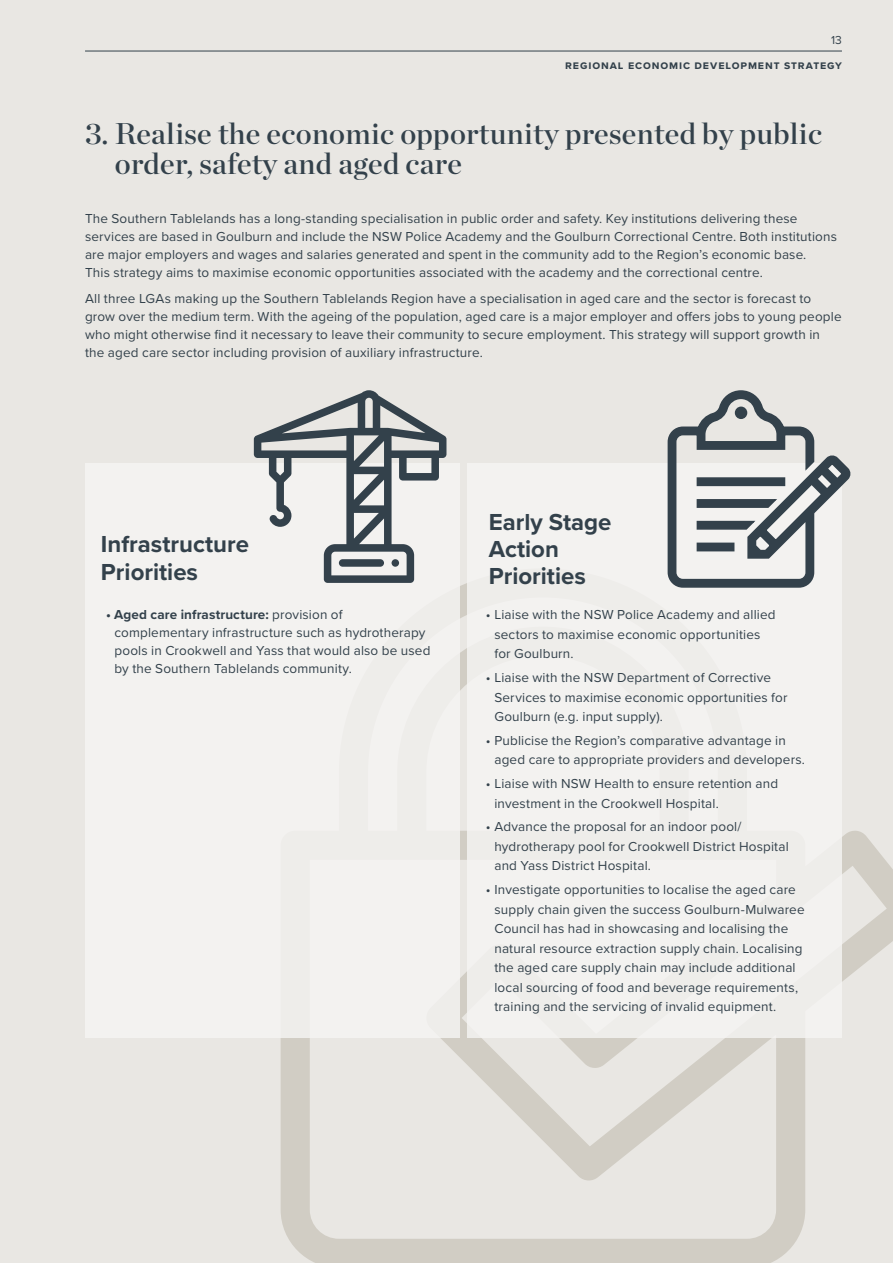
<style>
.page{position:relative;width:893px;height:1263px;background:#e9e7e3}
.page>*{position:absolute;margin:0;border:0;box-sizing:border-box;transform-origin:0 0}
.t1{font:30px/30px "Chronicle Display Semi";letter-spacing:.01em;color:#33414b}
.t2{font:700 24px/27px "Proxima Nova";color:#33414b}
.t3{font:13.5px/19.5px "Proxima Nova";letter-spacing:.01em;color:#33414b}
.t4{font:700 12px "Proxima Nova";letter-spacing:.07em;color:#33414b}
.t5{font:12px "Proxima Nova";color:#33414b}
.s1{font-weight:700}
</style>
<div class="page">
<svg style="left:281px;top:568px;width:612px;height:695px"></svg>
<div style="left:85px;top:463px;width:374px;height:574px;background:#f6f5f4"></div>
<div style="left:468px;top:463px;width:374px;height:574px;background:#f6f5f4"></div>
<hr style="left:85px;top:51px;width:757px;height:1px;background:#33414b">
<svg style="left:254px;top:390px;width:192px;height:193px"></svg>
<svg style="left:667px;top:390px;width:186px;height:198px"></svg>
<div style="left:736px;top:407px;width:10px;height:11px;background:#33414b;border-radius:50%"></div>
<div style="left:735px;top:407px;width:12px;height:12px;border:2px solid #33414b;border-radius:50%"></div>
<p class="t5" style="left:831px;top:31px;width:12px">13</p>
<p class="t4" style="left:565px;top:56px;width:278px">REGIONAL ECONOMIC DEVELOPMENT STRATEGY</p>
<h3 class="t1" style="left:115px;top:116px;width:709px;text-indent:-30px">3. Realise the economic opportunity presented by public order, safety and aged care</h3>
<p class="t3" style="left:85px;top:209px;width:753px;line-height:18px">The Southern Tablelands has a long-standing specialisation in public order and safety. Key institutions delivering these services are based in Goulburn and include the NSW Police Academy and the Goulburn Correctional Centre. Both institutions are major employers and wages and salaries generated and spent in the community add to the Region’s economic base.<br>This strategy aims to maximise economic opportunities associated with the academy and the correctional centre.</p>
<p class="t3" style="left:85px;top:289px;width:758px;line-height:18px">All three LGAs making up the Southern Tablelands Region have a specialisation in aged care and the sector is forecast to grow over the medium term. With the ageing of the population, aged care is a major employer and ofers jobs to young people who might otherwise fnd it necessary to leave their community to secure employment. This strategy will support growth in the aged care sector including provision of auxiliary infrastructure.</p>
<h4 class="t2" style="left:101px;top:529px;width:149px;line-height:28.5px">Infrastructure<br>Priorities</h4>
<p class="t3" style="left:114px;top:605px;width:317px;line-height:18px;text-indent:-9px"><span class="s1">• Aged care infrastructure:</span> provision of complementary infrastructure such as hydrotherapy pools in Crookwell and Yass that would also be used by the Southern Tablelands community.</p>
<h4 class="t2" style="left:489px;top:508px;width:124px">Early Stage<br>Action<br>Priorities</h4>
<p class="t3" style="left:494px;top:604px;width:283px;text-indent:-9px">• Liaise with the NSW Police Academy and allied sectors to maximise economic opportunities for Goulburn.</p>
<p class="t3" style="left:494px;top:667px;width:295px;text-indent:-9px">• Liaise with the NSW Department of Corrective<br>Services to maximise economic opportunities for<br>Goulburn (e.g. input supply).</p>
<p class="t3" style="left:494px;top:730px;width:312px;text-indent:-9px">• Publicise the Region’s comparative advantage in aged care to appropriate providers and developers.</p>
<p class="t3" style="left:494px;top:773px;width:285px;text-indent:-9px">• Liaise with NSW Health to ensure retention and investment in the Crookwell Hospital.</p>
<p class="t3" style="left:494px;top:816px;width:296px;text-indent:-9px">• Advance the proposal for an indoor pool/ hydrotherapy pool for Crookwell District Hospital and Yass District Hospital.</p>
<p class="t3" style="left:494px;top:879px;width:312px;text-indent:-9px">• Investigate opportunities to localise the aged care supply chain given the success Goulburn-Mulwaree Council has had in showcasing and localising the natural resource extraction supply chain. Localising the aged care supply chain may include additional local sourcing of food and beverage requirements, training and the servicing of invalid equipment.</p>
</div>
